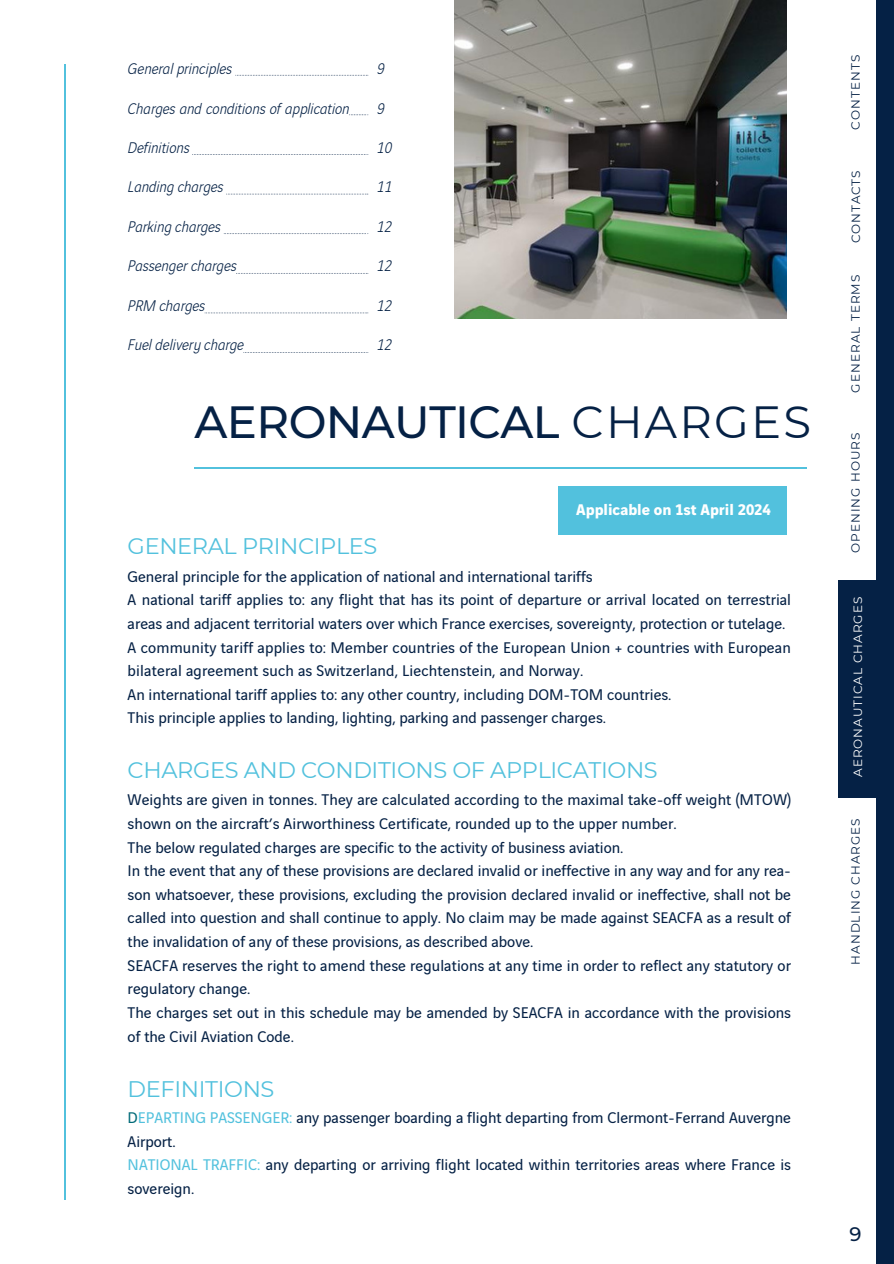
<style>
.page{position:relative;width:894px;height:1264px;background:#fff}
.page>*{position:absolute;margin:0;border:0;box-sizing:border-box;transform-origin:0 0}
.t1{font:500 45px "Montserrat";letter-spacing:-.015em;color:#052145}
.t2{font:22.5px "Montserrat";letter-spacing:-.015em;color:#52c1dd}
.t3{font:500 19.5px "Montserrat";color:#052145}
.t4{font:16.5px/23.7px "Vinci Sans";color:#052145}
.t5{font:italic 300 16.5px "Vinci Sans";color:#052145}
.t6{font:700 16.5px "Vinci Sans";color:#fff}
.t7{font:12px "Montserrat";letter-spacing:.09em;color:#052145}
.t8{font:12px "Montserrat";letter-spacing:.08em;color:#fff}
.t9{font:12px "Montserrat";letter-spacing:.07em;color:#052145}
.s1{font-weight:400}
.s2{color:#006a78}
.s3{color:#52c1dd}
</style>
<div class="page">
<div style="left:558px;top:486px;width:229px;height:48px;background:#52c1dd"></div>
<img style="left:454px;top:0;width:332px;height:318px">
<hr style="left:64px;top:64px;width:1px;height:1135px;background:#52c1dd">
<svg style="left:192px;top:154px;width:176px;height:1px"></svg>
<hr style="left:194px;top:467px;width:612px;height:2px;background:#52c1dd">
<svg style="left:205px;top:312px;width:163px;height:1px"></svg>
<svg style="left:224px;top:233px;width:144px;height:1px"></svg>
<svg style="left:226px;top:194px;width:142px;height:1px"></svg>
<svg style="left:235px;top:75px;width:133px;height:1px"></svg>
<svg style="left:236px;top:273px;width:132px;height:1px"></svg>
<svg style="left:243px;top:352px;width:125px;height:1px"></svg>
<svg style="left:349px;top:114px;width:19px;height:1px"></svg>
<div style="left:876px;top:0;width:17px;height:1263px;background:#052145"></div>
<div style="left:838px;top:580px;width:55px;height:217px;background:#052145"></div>
<p class="t5" style="left:128px;top:62px;width:106px">General principles</p>
<p class="t5" style="left:128px;top:101px;width:223px">Charges and conditions of application</p>
<p class="t5" style="left:128px;top:140px;width:63px">Definitions</p>
<p class="t5" style="left:128px;top:180px;width:97px">Landing charges</p>
<p class="t5" style="left:128px;top:219px;width:94px">Parking charges</p>
<p class="t5" style="left:128px;top:258px;width:110px">Passenger charges</p>
<p class="t5" style="left:128px;top:298px;width:79px">PRM charges</p>
<p class="t5" style="left:128px;top:337px;width:117px">Fuel delivery charge</p>
<p class="t5" style="left:377px;top:62px;width:9px">9</p>
<p class="t5" style="left:377px;top:101px;width:9px">9</p>
<p class="t5" style="left:377px;top:140px;width:16px">10</p>
<p class="t5" style="left:377px;top:180px;width:16px">11</p>
<p class="t5" style="left:377px;top:219px;width:16px">12</p>
<p class="t5" style="left:377px;top:258px;width:16px">12</p>
<p class="t5" style="left:377px;top:298px;width:16px">12</p>
<p class="t5" style="left:377px;top:337px;width:16px">12</p>
<h1 class="t1" style="left:194px;top:394px;width:618px">AERONAUTICAL <span class="s1">CHARGES</span></h1>
<h2 class="t2" style="left:128px;top:532px;width:251px">GENERAL PRINCIPLES</h2>
<p class="t6" style="left:576px;top:502px;width:196px">Applicable on 1st April 2024</p>
<p class="t4" style="left:128px;top:565px;width:664px">General principle for the application of national and international tariffs<br>A national tariff applies to: any flight that has its point of departure or arrival located on terrestrial areas and adjacent territorial waters over which France exercises, sovereignty, protection or tutelage.<br>A community tariff applies to: Member countries of the European Union + countries with European bilateral agreement such as Switzerland, Liechtenstein, and Norway.<br>An international tariff applies to: any other country, including DOM-TOM countries.<br>This principle applies to landing, lighting, parking and passenger charges.</p>
<h2 class="t2" style="left:128px;top:755px;width:531px">CHARGES AND CONDITIONS OF APPLICATIONS</h2>
<p class="t4" style="left:128px;top:789px;width:664px">Weights are given in tonnes. They are calculated according to the maximal take-off weight (MTOW) shown on the aircraft’s Airworthiness Certificate, rounded up to the upper number.<br>The below regulated charges are specific to the activity of business aviation.<br>In the event that any of these provisions are declared invalid or ineffective in any way and for any rea&shy;son whatsoever, these provisions, excluding the provision declared invalid or ineffective, shall not be called into question and shall continue to apply. No claim may be made against SEACFA as a result of the invalidation of any of these provisions, as described above.<br>SEACFA reserves the right to amend these regulations at any time in order to reflect any statutory or regulatory change.<br>The charges set out in this schedule may be amended by SEACFA in accordance with the provisions of the Civil Aviation Code.</p>
<h2 class="t2" style="left:128px;top:1075px;width:148px">DEFINITIONS</h2>
<p class="t4" style="left:128px;top:1106px;width:664px"><span class="s2">D</span><span class="s3">EPARTING PASSENGER:</span> any passenger boarding a flight departing from Clermont-Ferrand Auvergne Airport.<br><span class="s3">NATIONAL TRAFFIC:</span> any departing or arriving flight located within territories areas where France is sovereign.</p>
<p class="t7" style="left:848px;top:130px;width:76px;rotate:-90deg">CONTENTS</p>
<p class="t9" style="left:848px;top:243px;width:74px;rotate:-90deg">CONTACTS</p>
<p class="t7" style="left:848px;top:392px;width:119px;rotate:-90deg">GENERAL TERMS</p>
<p class="t7" style="left:848px;top:553px;width:122px;rotate:-90deg">OPENING HOURS</p>
<p class="t8" style="left:850px;top:777px;width:181px;rotate:-90deg">AERONAUTICAL CHARGES</p>
<p class="t7" style="left:848px;top:964px;width:148px;rotate:-90deg">HANDLING CHARGES</p>
<p class="t3" style="left:849px;top:1222px;width:14px">9</p>
</div>
